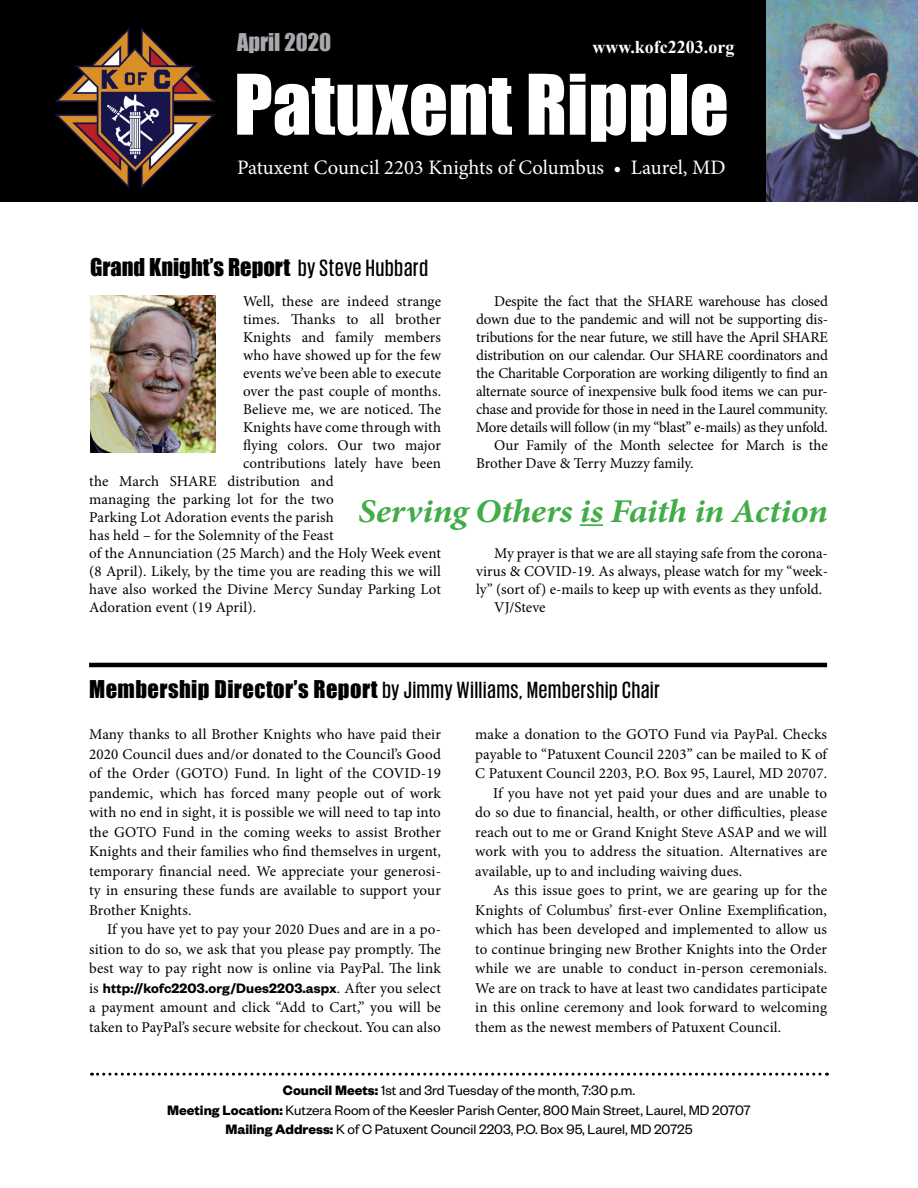
<style>
.page{position:relative;width:918px;height:1188px;background:#fff}
.page>*{position:absolute;margin:0;border:0;box-sizing:border-box;transform-origin:0 0}
.t1{font:77.1px "Impact";color:#fff}
.t2{font:italic 700 33.3px "Minion Pro";letter-spacing:-.01em;color:#41ad49;scale:1.09 1}
.t3{font:500 24px "Giorgio Sans";letter-spacing:.04em;color:#000}
.t4{font:22.5px "Impact";color:#000}
.t5{font:22.5px "Impact";color:#a7a9ac}
.t6{font:20.55px "Minion Pro";color:#fff}
.t7{font:700 18px "Times New Roman";color:#fff}
.t8{font:15px/19.5px "Minion Pro";color:#000;text-align:justify}
.t9{font:15px "Minion Pro";letter-spacing:-.02em;color:#000}
.t10{font:15px/19.5px "Founders Grotesk";color:#000;text-align:center}
.t11{font:600 15px "Founders Grotesk";letter-spacing:.01em;color:#000}
.s1{font-family:"Giorgio Sans";font-weight:500;font-size:24.15px}
.s2{font-family:"Impact";font-weight:400;font-size:22.5px}
.s3{font-family:"Minion Pro";font-weight:400}
.s4{font-weight:700}
</style>
<div class="page">
<div style="left:0;top:0;width:918px;height:202px;background:#000"></div>
<img style="left:54px;top:27px;width:162px;height:162px">
<img style="left:767px;top:0;width:151px;height:202px">
<svg style="left:92px;top:1073px;width:735px;height:3px"></svg>
<img style="left:90px;top:295px;width:126px;height:158px">
<hr style="left:89px;top:663px;width:738px;height:4px;background:#000">
<hr style="left:580px;top:524px;width:23px;height:2px;background:#41ad49">
<h3 class="t5" style="left:237px;top:25px;width:96px">April 2020</h3>
<p class="t7" style="left:593px;top:34px;width:143px">www.kofc2203.org</p>
<h1 class="t1" style="left:234px;top:45px;width:496px">Patuxent Ripple</h1>
<h3 class="t6" style="left:237px;top:153px;width:490px">Patuxent Council 2203 Knights of Columbus • Laurel, MD</h3>
<h3 class="t4" style="left:90px;top:249px;width:339px">Grand Knight’s Report <span class="s1">by Steve Hubbard</span></h3>
<p class="t8" style="left:243px;top:292px;width:200px">Well, these are indeed strange</p>
<p class="t8" style="left:243px;top:310px;width:200px">times. Thanks to all brother</p>
<p class="t8" style="left:243px;top:328px;width:200px">Knights and family members</p>
<p class="t8" style="left:243px;top:346px;width:200px">who have showed up for the few</p>
<p class="t8" style="left:243px;top:364px;width:200px">events we’ve been able to execute</p>
<p class="t8" style="left:243px;top:382px;width:200px">over the past couple of months.</p>
<p class="t8" style="left:243px;top:400px;width:200px">Believe me, we are noticed. The</p>
<p class="t8" style="left:243px;top:418px;width:200px">Knights have come through with</p>
<p class="t8" style="left:243px;top:436px;width:200px">flying colors. Our two major</p>
<p class="t8" style="left:243px;top:454px;width:200px">contributions lately have been</p>
<p class="t8" style="left:89px;top:472px;width:246px">the March SHARE distribution and</p>
<p class="t8" style="left:89px;top:490px;width:246px">managing the parking lot for the two</p>
<p class="t8" style="left:89px;top:508px;width:246px">Parking Lot Adoration events the parish</p>
<p class="t8" style="left:89px;top:526px;width:246px">has held – for the Solemnity of the Feast</p>
<p class="t8" style="left:89px;top:544px;width:353px">of the Annunciation (25 March) and the Holy Week event</p>
<p class="t8" style="left:89px;top:562px;width:353px">(8 April). Likely, by the time you are reading this we will</p>
<p class="t8" style="left:89px;top:580px;width:353px">have also worked the Divine Mercy Sunday Parking Lot</p>
<p class="t8" style="left:89px;top:598px;width:169px">Adoration event (19 April).</p>
<p class="t9" style="left:494px;top:291px;width:335px">Despite the fact that the SHARE warehouse has closed</p>
<p class="t8" style="left:476px;top:310px;width:353px">down due to the pandemic and will not be supporting dis-</p>
<p class="t9" style="left:476px;top:327px;width:353px">tributions for the near future, we still have the April SHARE</p>
<p class="t9" style="left:476px;top:345px;width:353px">distribution on our calendar. Our SHARE coordinators and</p>
<p class="t9" style="left:476px;top:363px;width:353px">the Charitable Corporation are working diligently to find an</p>
<p class="t9" style="left:476px;top:381px;width:353px">alternate source of inexpensive bulk food items we can pur-</p>
<p class="t8" style="left:476px;top:400px;width:353px">chase and provide for those in need in the Laurel community.</p>
<p class="t9" style="left:476px;top:417px;width:353px">More details will follow (in my “blast” e-mails) as they unfold.</p>
<p class="t8" style="left:494px;top:436px;width:335px">Our Family of the Month selectee for March is the</p>
<p class="t8" style="left:476px;top:454px;width:219px">Brother Dave &amp; Terry Muzzy family.</p>
<h2 class="t2" style="left:358px;top:487px;width:433px">Serving Others is Faith in Action</h2>
<p class="t8" style="left:494px;top:544px;width:335px">My prayer is that we are all staying safe from the corona-</p>
<p class="t8" style="left:476px;top:562px;width:353px">virus &amp; COVID-19. As always, please watch for my “week-</p>
<p class="t8" style="left:476px;top:580px;width:348px">ly” (sort of) e-mails to keep up with events as they unfold.</p>
<p class="t8" style="left:494px;top:598px;width:53px">VJ/Steve</p>
<h3 class="t3" style="left:89px;top:678px;width:572px"><span class="s2">Membership Director’s Report</span> by Jimmy Williams, Membership Chair</h3>
<p class="t8" style="left:475px;top:725px;width:353px">make a donation to the GOTO Fund via PayPal. Checks</p>
<p class="t8" style="left:475px;top:744px;width:353px">payable to “Patuxent Council 2203” can be mailed to K of</p>
<p class="t8" style="left:475px;top:764px;width:353px">C Patuxent Council 2203, P.O. Box 95, Laurel, MD 20707.</p>
<p class="t8" style="left:493px;top:783px;width:335px">If you have not yet paid your dues and are unable to</p>
<p class="t8" style="left:475px;top:803px;width:353px">do so due to financial, health, or other difficulties, please</p>
<p class="t8" style="left:475px;top:822px;width:353px">reach out to me or Grand Knight Steve ASAP and we will</p>
<p class="t8" style="left:475px;top:842px;width:353px">work with you to address the situation. Alternatives are</p>
<p class="t8" style="left:475px;top:861px;width:269px">available, up to and including waiving dues.</p>
<p class="t8" style="left:493px;top:881px;width:335px">As this issue goes to print, we are gearing up for the</p>
<p class="t8" style="left:475px;top:900px;width:353px">Knights of Columbus’ first-ever Online Exemplification,</p>
<p class="t8" style="left:475px;top:920px;width:353px">which has been developed and implemented to allow us</p>
<p class="t8" style="left:475px;top:939px;width:353px">to continue bringing new Brother Knights into the Order</p>
<p class="t8" style="left:475px;top:959px;width:353px">while we are unable to conduct in-person ceremonials.</p>
<p class="t8" style="left:475px;top:978px;width:353px">We are on track to have at least two candidates participate</p>
<p class="t8" style="left:475px;top:998px;width:353px">in this online ceremony and look forward to welcoming</p>
<p class="t8" style="left:475px;top:1017px;width:307px">them as the newest members of Patuxent Council.</p>
<p class="t8" style="left:89px;top:725px;width:353px">Many thanks to all Brother Knights who have paid their 2020 Council dues and/or donated to the Council’s Good of the Order (GOTO) Fund. In light of the COVID-19 pandemic, which has forced many people out of work with no end in sight, it is possible we will need to tap into the GOTO Fund in the coming weeks to assist Brother Knights and their families who find themselves in urgent, temporary financial need. We appreciate your generosi&shy;ty in ensuring these funds are available to support your Brother Knights.</p>
<p class="t8" style="left:89px;top:920px;width:353px;text-indent:18px">If you have yet to pay your 2020 Dues and are in a po&shy;sition to do so, we ask that you please pay promptly. The best way to pay right now is online via PayPal. The link</p>
<p class="t11" style="left:89px;top:979px;width:353px"><span class="s3">is</span> http://kofc2203.org/Dues2203.aspx<span class="s3">. After you select</span></p>
<p class="t8" style="left:89px;top:998px;width:353px">a payment amount and click “Add to Cart,” you will be taken to PayPal’s secure website for checkout. You can also</p>
<p class="t10" style="left:167px;top:1080px;width:585px"><span class="s4">Council Meets:</span> 1st and 3rd Tuesday of the month, 7:30 p.m.<br><span class="s4">Meeting Location:</span> Kutzera Room of the Keesler Parish Center, 800 Main Street, Laurel, MD 20707<br><span class="s4">Mailing Address:</span> K of C Patuxent Council 2203, P.O. Box 95, Laurel, MD 20725</p>
</div>
